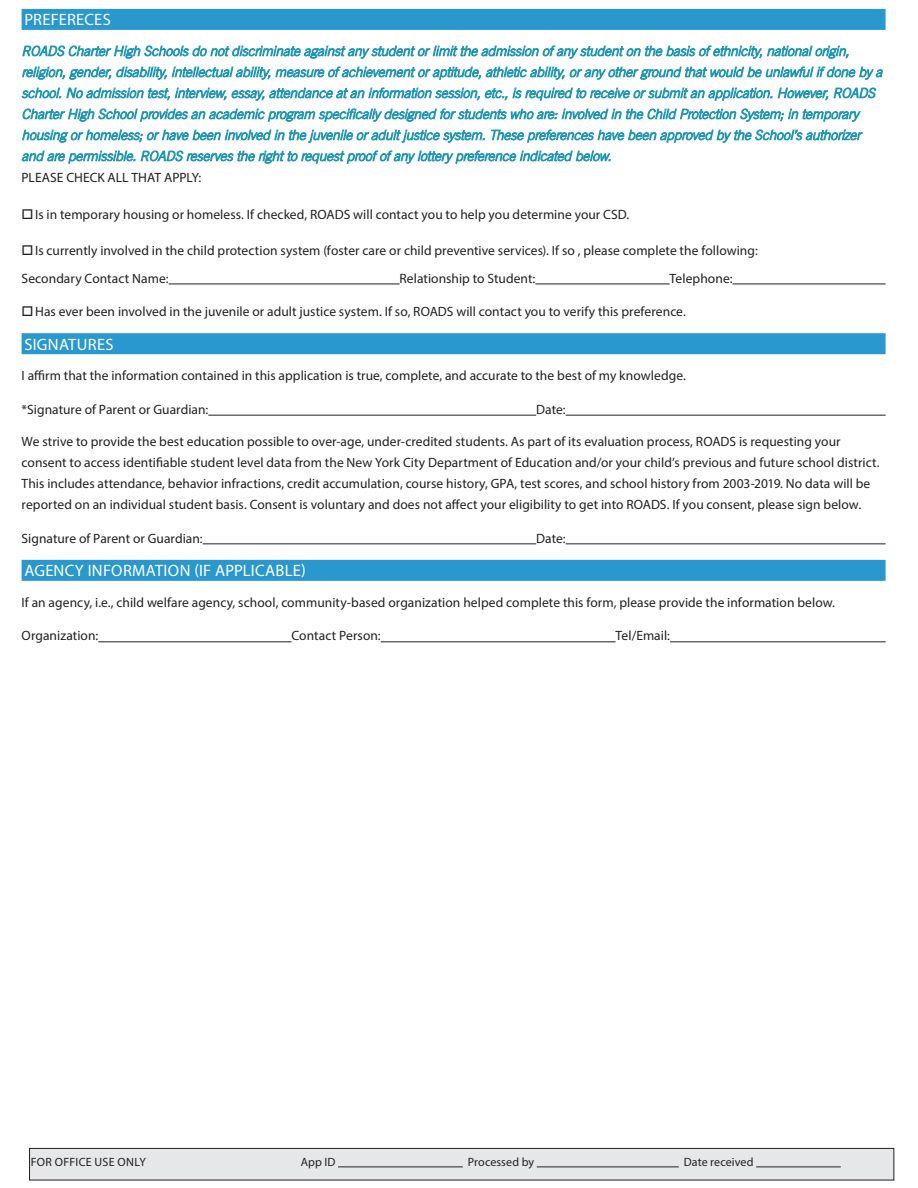
<style>
.page{position:relative;width:918px;height:1188px;background:#fff}
.page>*{position:absolute;margin:0;border:0;box-sizing:border-box;transform-origin:0 0}
.HEADERS{font:16.5px "Myriad Pro";letter-spacing:.015em;color:#fff}
.BODY_COPY_9_ON_14{font:13.5px/21px "Myriad Pro";letter-spacing:.005em;color:#231f20}
.Body_Copy_-_condense{font:italic 300 13.5px/21px "Trade Gothic LT Std";letter-spacing:-.005em;color:#19999a}
.FORM_ITEM_1{font:13.5px "Myriad Pro";color:#231f20}
.t1{font:12px "Myriad Pro";letter-spacing:.01em;color:#231f20}
</style>
<div class="page">
<div style="left:22px;top:333px;width:864px;height:21px;background:#2998ce"></div>
<hr style="left:208px;top:415px;width:328px;height:1px;background:#231f20">
<hr style="left:566px;top:415px;width:320px;height:1px;background:#231f20">
<hr style="left:203px;top:544px;width:333px;height:1px;background:#231f20">
<hr style="left:566px;top:544px;width:320px;height:1px;background:#231f20">
<div style="left:22px;top:560px;width:864px;height:21px;background:#2998ce"></div>
<hr style="left:98px;top:641px;width:194px;height:1px;background:#231f20">
<hr style="left:381px;top:641px;width:235px;height:1px;background:#231f20">
<hr style="left:670px;top:641px;width:216px;height:1px;background:#231f20">
<div style="left:30px;top:1148px;width:864px;height:32px;background:#e6e7e9"></div>
<div style="left:29px;top:1148px;width:865px;height:32px;border:1px solid #231f20"></div>
<hr style="left:338px;top:1167px;width:125px;height:1px;background:#231f20">
<hr style="left:537px;top:1167px;width:142px;height:1px;background:#231f20">
<hr style="left:756px;top:1167px;width:85px;height:1px;background:#231f20">
<div style="left:22px;top:9px;width:864px;height:21px;background:#2998ce"></div>
<hr style="left:169px;top:284px;width:231px;height:1px;background:#231f20">
<hr style="left:535px;top:284px;width:135px;height:1px;background:#231f20">
<hr style="left:733px;top:284px;width:153px;height:1px;background:#231f20">
<svg style="left:22px;top:45px;width:827px;height:14px"></svg>
<svg style="left:22px;top:66px;width:861px;height:14px"></svg>
<svg style="left:21px;top:87px;width:856px;height:14px"></svg>
<svg style="left:22px;top:108px;width:839px;height:14px"></svg>
<svg style="left:22px;top:129px;width:462px;height:14px"></svg>
<svg style="left:491px;top:129px;width:372px;height:14px"></svg>
<svg style="left:21px;top:150px;width:114px;height:14px"></svg>
<svg style="left:141px;top:150px;width:469px;height:14px"></svg>
<p class="HEADERS" style="left:24px;top:10px;width:88px">PREFERECES</p>
<p class="Body_Copy_-_condense" style="left:22px;top:41px;width:862px">ROADS Charter High Schools do not discriminate against any student or limit the admission of any student on the basis of ethnicity, national origin, religion, gender, disability, intellectual ability, measure of achievement or aptitude, athletic ability, or any other ground that would be unlawful if done by a school. No admission test, interview, essay, attendance at an information session, etc., is required to receive or submit an application. However, ROADS Charter High School provides an academic program specifically designed for students who are: involved in the Child Protection System; in temporary housing or homeless; or have been involved in the juvenile or adult justice system. These preferences have been approved by the School’s authorizer and are permissible. ROADS reserves the right to request proof of any lottery preference indicated below.</p>
<p class="BODY_COPY_9_ON_14" style="left:22px;top:167px;width:181px">PLEASE CHECK ALL THAT APPLY:</p>
<p class="BODY_COPY_9_ON_14" style="left:22px;top:203px;width:609px">□Is in temporary housing or homeless. If checked, ROADS will contact you to help you determine your CSD.</p>
<p class="BODY_COPY_9_ON_14" style="left:22px;top:240px;width:738px">□Is currently involved in the child protection system (foster care or child preventive services). If so , please complete the following:</p>
<p class="BODY_COPY_9_ON_14" style="left:22px;top:267px;width:149px">Secondary Contact Name:</p>
<p class="BODY_COPY_9_ON_14" style="left:400px;top:267px;width:137px">Relationship to Student:</p>
<p class="BODY_COPY_9_ON_14" style="left:670px;top:267px;width:64px">Telephone:</p>
<p class="FORM_ITEM_1" style="left:22px;top:303px;width:666px">□Has ever been involved in the juvenile or adult justice system. If so, ROADS will contact you to verify this preference.</p>
<p class="HEADERS" style="left:24px;top:334px;width:91px">SIGNATURES</p>
<p class="BODY_COPY_9_ON_14" style="left:22px;top:365px;width:666px">I affirm that the information contained in this application is true, complete, and accurate to the best of my knowledge.</p>
<p class="FORM_ITEM_1" style="left:22px;top:401px;width:188px">*Signature of Parent or Guardian:</p>
<p class="FORM_ITEM_1" style="left:536px;top:401px;width:31px">Date:</p>
<p class="BODY_COPY_9_ON_14" style="left:22px;top:431px;width:859px">We strive to provide the best education possible to over-age, under-credited students. As part of its evaluation process, ROADS is requesting your consent to access identifiable student level data from the New York City Department of Education and/or your child’s previous and future school district.<br>This includes attendance, behavior infractions, credit accumulation, course history, GPA, test scores, and school history from 2003-2019. No data will be reported on an individual student basis. Consent is voluntary and does not affect your eligibility to get into ROADS. If you consent, please sign below.</p>
<p class="FORM_ITEM_1" style="left:22px;top:530px;width:183px">Signature of Parent or Guardian:</p>
<p class="FORM_ITEM_1" style="left:536px;top:530px;width:31px">Date:</p>
<p class="HEADERS" style="left:24px;top:561px;width:283px">AGENCY INFORMATION (IF APPLICABLE)</p>
<p class="BODY_COPY_9_ON_14" style="left:22px;top:591px;width:815px">If an agency, i.e., child welfare agency, school, community-based organization helped complete this form, please provide the information below.</p>
<p class="FORM_ITEM_1" style="left:22px;top:628px;width:78px">Organization:</p>
<p class="FORM_ITEM_1" style="left:292px;top:628px;width:91px">Contact Person:</p>
<p class="FORM_ITEM_1" style="left:616px;top:628px;width:56px">Tel/Email:</p>
<p class="t1" style="left:31px;top:1154px;width:117px">FOR OFFICE USE ONLY</p>
<p class="t1" style="left:301px;top:1154px;width:36px">App ID</p>
<p class="t1" style="left:468px;top:1154px;width:68px">Processed by</p>
<p class="t1" style="left:684px;top:1154px;width:71px">Date received</p>
</div>
